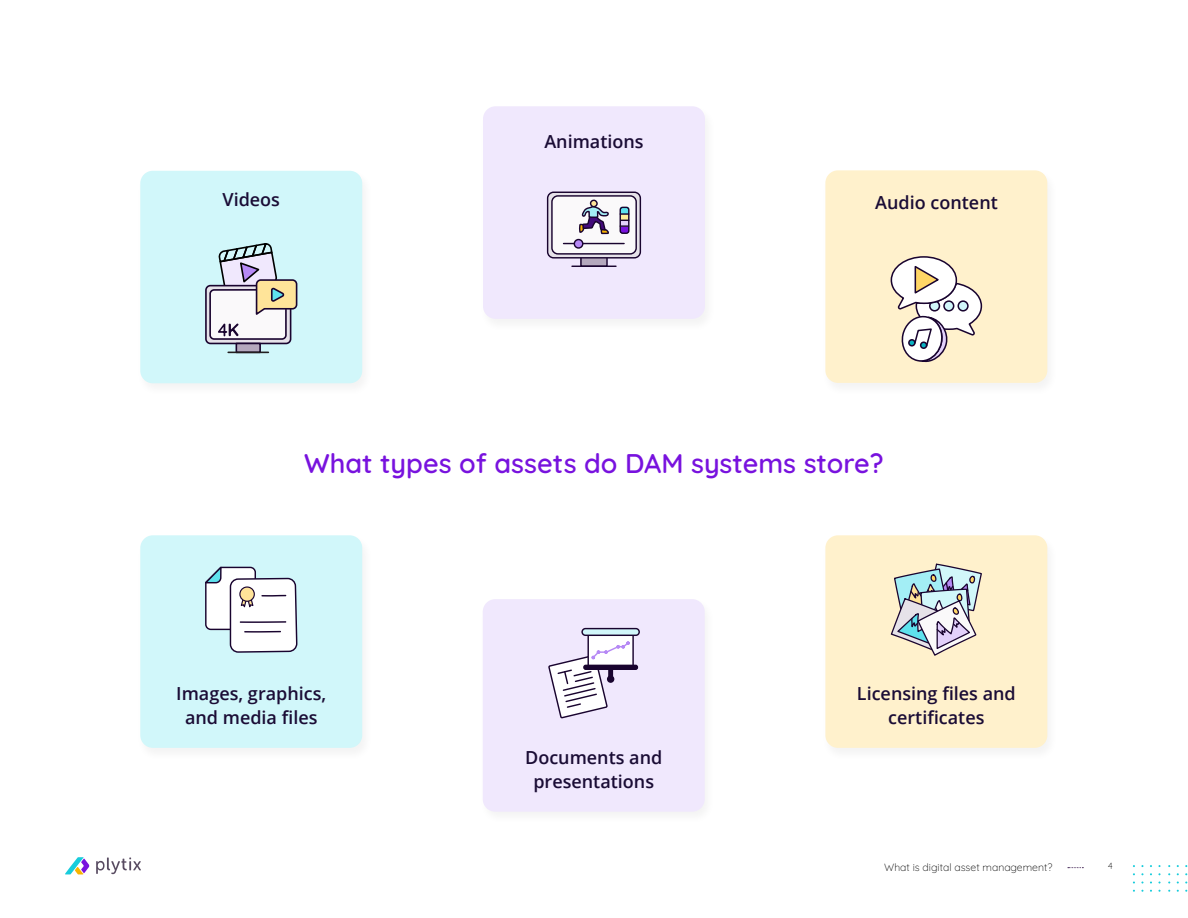
<style>
.page{position:relative;width:1188px;height:918px;background:#fff}
.page>*{position:absolute;margin:0;border:0;box-sizing:border-box;transform-origin:0 0}
.t1{font:300 27px "Quicksand";color:#7812de}
.t2{font:600 18px/24px "Open Sans";color:#1a0c35;text-align:center}
.t3{font:300 10.5px "Quicksand";color:#000}
.t4{font:300 9px "Quicksand";color:#000}
</style>
<div class="page">
<svg style="left:1068px;top:867px;width:15px;height:1px"></svg>
<svg style="left:65px;top:857px;width:24px;height:17px"></svg>
<svg style="left:96px;top:858px;width:45px;height:16px"></svg>
<div style="left:483px;top:106px;width:222px;height:213px;background:#f0e8fd;border-radius:13px"></div>
<div style="left:821px;top:534px;width:237px;height:227px;background:#fbfbfb"></div>
<div style="left:825px;top:535px;width:222px;height:213px;background:#fff1cc;border-radius:13px"></div>
<div style="left:136px;top:169px;width:237px;height:228px;background:#000;opacity:.05"></div>
<div style="left:140px;top:171px;width:222px;height:212px;background:#d1f7fa;border-radius:13px"></div>
<div style="left:483px;top:599px;width:222px;height:213px;background:#f0e8fd;border-radius:13px"></div>
<div style="left:821px;top:169px;width:237px;height:227px;background:#fbfbfb"></div>
<div style="left:825px;top:170px;width:222px;height:213px;background:#fff1cc;border-radius:13px"></div>
<div style="left:136px;top:534px;width:237px;height:227px;background:#fbfbfb"></div>
<div style="left:140px;top:535px;width:222px;height:213px;background:#d1f7fa;border-radius:13px"></div>
<div style="left:581px;top:257px;width:26px;height:9px;background:#b4a8bd"></div>
<div style="left:580px;top:256px;width:28px;height:11px;border:1px solid #19042f"></div>
<hr style="left:572px;top:266px;width:44px;height:1px;background:#19042f">
<div style="left:548px;top:192px;width:92px;height:66px;background:#e6e2e9;border-radius:6px"></div>
<div style="left:547px;top:192px;width:94px;height:67px;border:1px solid #19042f;border-radius:6px"></div>
<div style="left:552px;top:196px;width:84px;height:58px;background:#faf9fa;border-radius:6px"></div>
<div style="left:551px;top:195px;width:86px;height:60px;border:1px solid #19042f;border-radius:6px"></div>
<hr style="left:564px;top:243px;width:60px;height:1px;background:#19042f">
<svg style="left:574px;top:240px;width:9px;height:8px"></svg>
<div style="left:574px;top:239px;width:9px;height:10px;border:1px solid #19042f;border-radius:50%"></div>
<div style="left:621px;top:226px;width:8px;height:7px;background:#7812de"></div>
<div style="left:621px;top:208px;width:8px;height:6px;background:#5ee1ed"></div>
<div style="left:620px;top:207px;width:10px;height:27px;border:1px solid #19042f;border-radius:2px"></div>
<svg style="left:620px;top:213px;width:9px;height:14px"></svg>
<svg style="left:578px;top:193px;width:32px;height:53px"></svg>
<svg style="left:890px;top:256px;width:93px;height:106px"></svg>
<svg style="left:205px;top:566px;width:93px;height:87px"></svg>
<svg style="left:891px;top:563px;width:91px;height:93px"></svg>
<div style="left:588px;top:635px;width:45px;height:32px;background:#fff"></div>
<div style="left:587px;top:635px;width:47px;height:33px;border:1px solid #19042f"></div>
<div style="left:582px;top:629px;width:57px;height:6px;background:#d1f7fa;border-radius:3px"></div>
<div style="left:581px;top:628px;width:59px;height:8px;border:1px solid #19042f;border-radius:3px"></div>
<hr style="left:584px;top:665px;width:53px;height:4px;background:#19042f;border-radius:2px">
<div style="left:583px;top:665px;width:55px;height:5px;border:1px solid #19042f;border-radius:2px"></div>
<svg style="left:548px;top:641px;width:82px;height:78px"></svg>
<div style="left:236px;top:343px;width:24px;height:9px;background:#b4a8bd"></div>
<div style="left:236px;top:343px;width:25px;height:10px;border:2px solid #19042f"></div>
<hr style="left:228px;top:352px;width:40px;height:1px;background:#231f20">
<svg style="left:205px;top:243px;width:93px;height:102px"></svg>
<p class="t2" style="left:223px;top:187px;width:59px">Videos</p>
<p class="t2" style="left:544px;top:129px;width:101px">Animations</p>
<p class="t2" style="left:875px;top:191px;width:124px">Audio content</p>
<h1 class="t1" style="left:304px;top:443px;width:581px">What types of assets do DAM systems store?</h1>
<p class="t2" style="left:176px;top:681px;width:152px">Images, graphics, and media files</p>
<p class="t2" style="left:525px;top:745px;width:139px">Documents and presentations</p>
<p class="t2" style="left:857px;top:681px;width:160px">Licensing files and certificates</p>
<p class="t3" style="left:884px;top:860px;width:170px">What is digital asset management?</p>
<p class="t4" style="left:1108px;top:859px;width:6px">4</p>
</div>
